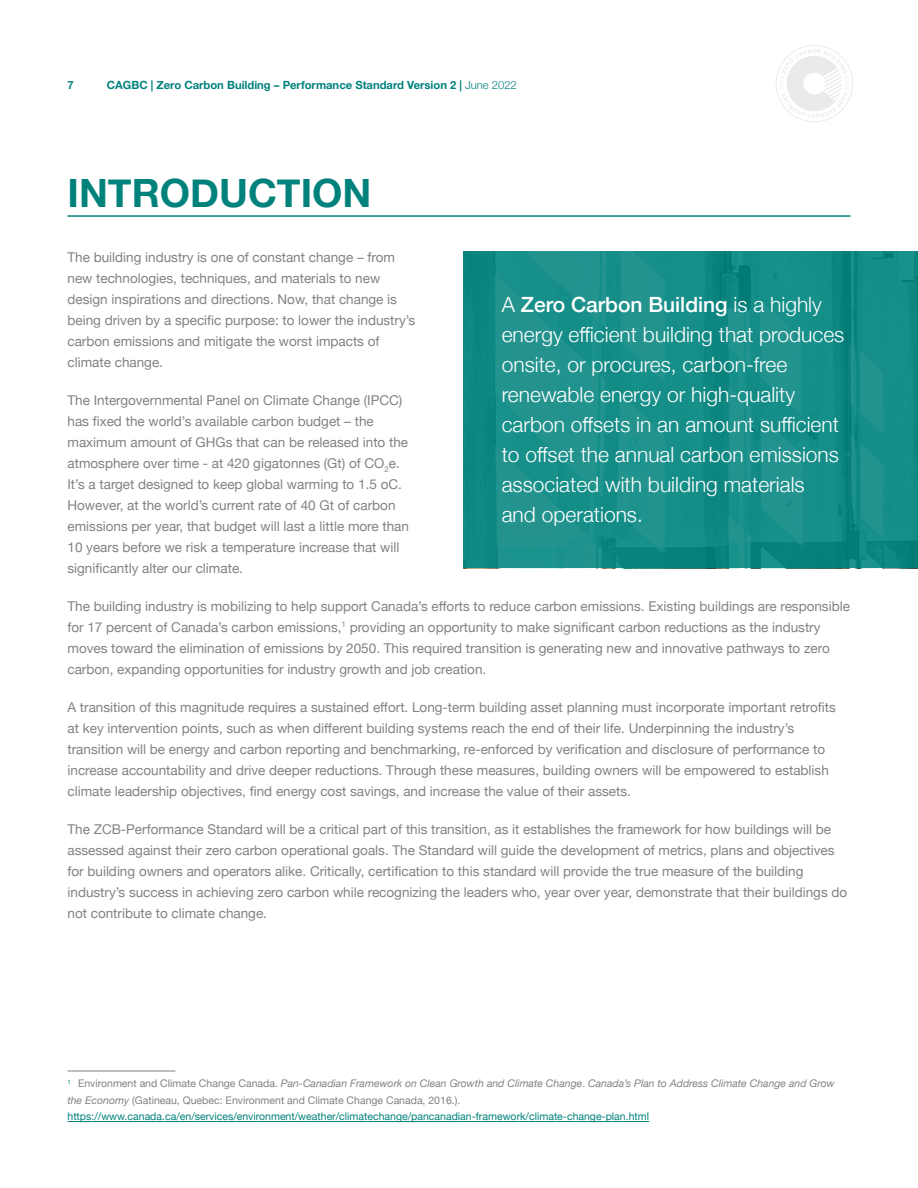
<style>
.page{position:relative;width:918px;height:1188px;background:#fff}
.page>*{position:absolute;margin:0;border:0;box-sizing:border-box;transform-origin:0 0}
.t1{font:700 39px "Helvetica Neue";color:#00827c}
.t2{font:300 21px "Helvetica Neue";color:#fff}
.t3{font:500 21px "Helvetica Neue";color:#fff}
.t4{font:13.5px/21px "Helvetica Neue";color:#808285}
.t5{font:700 11.25px "Helvetica Neue";color:#00827c}
.t6{font:10.5px/16.5px "Helvetica Neue";color:#00827c}
.t7{font:6.15px "Helvetica Neue";color:#00827c}
.s1{font-weight:300}
.s2{color:#808285}
.s3{font-style:italic;color:#808285}
</style>
<div class="page">
<svg style="left:463px;top:251px;width:455px;height:317px;background:#178d88"></svg>
<div style="left:776px;top:45px;width:77px;height:77px;border:1px solid #bebbba;border-radius:50%"></div>
<svg style="left:780px;top:49px;width:69px;height:69px"></svg>
<hr style="left:68px;top:1071px;width:108px;height:1px;background:#808285">
<hr style="left:68px;top:215px;width:782px;height:2px;background:#00827c">
<hr style="left:68px;top:1121px;width:581px;height:1px;background:#00827c">
<p class="t5" style="left:68px;top:76px;width:8px">7</p>
<p class="t5" style="left:107px;top:76px;width:412px">CAGBC | Zero Carbon Building – Performance Standard Version 2 | <span class="s1">June 2022</span></p>
<h1 class="t1" style="left:68px;top:162px;width:306px">INTRODUCTION</h1>
<p class="t4" style="left:68px;top:247px;width:331px">The building industry is one of constant change – from new technologies, techniques, and materials to new design inspirations and directions. Now, that change is</p>
<h3 class="t3" style="left:502px;top:288px;width:322px"><span class="s1">A</span> Zero Carbon Building <span class="s1">is a highly</span></h3>
<p class="t4" style="left:68px;top:310px;width:349px">being driven by a specific purpose: to lower the industry’s</p>
<h3 class="t4" style="left:68px;top:331px;width:314px">carbon emissions and mitigate the worst impacts of</h3>
<h3 class="t2" style="left:502px;top:318px;width:344px">energy efficient building that produces</h3>
<h3 class="t4" style="left:68px;top:352px;width:97px">climate change.</h3>
<h3 class="t2" style="left:502px;top:348px;width:287px">onsite, or procures, carbon-free</h3>
<p class="t4" style="left:68px;top:390px;width:336px">The Intergovernmental Panel on Climate Change (IPCC)</p>
<p class="t2" style="left:502px;top:378px;width:295px">renewable energy or high-quality</p>
<p class="t4" style="left:68px;top:411px;width:308px">has fixed the world’s available carbon budget – the</p>
<h3 class="t2" style="left:502px;top:408px;width:339px">carbon offsets in an amount sufficient</h3>
<p class="t4" style="left:68px;top:432px;width:342px">maximum amount of GHGs that can be released into the</p>
<h3 class="t2" style="left:502px;top:438px;width:339px">to offset the annual carbon emissions</h3>
<p class="t4" style="left:68px;top:453px;width:334px">atmosphere over time - at 420 gigatonnes (Gt) of CO<sub>2</sub>e.</p>
<p class="t4" style="left:67px;top:474px;width:336px">It’s a target designed to keep global warming to 1.5 oC.</p>
<p class="t2" style="left:502px;top:468px;width:304px">associated with building materials</p>
<p class="t4" style="left:67px;top:495px;width:330px">However, at the world’s current rate of 40 Gt of carbon</p>
<h3 class="t2" style="left:502px;top:498px;width:143px">and operations.</h3>
<p class="t4" style="left:67px;top:516px;width:343px">emissions per year, that budget will last a little more than<br>10 years before we risk a temperature increase that will</p>
<p class="t4" style="left:67px;top:558px;width:177px">significantly alter our climate.</p>
<p class="t4" style="left:67px;top:596px;width:784px">The building industry is mobilizing to help support Canada’s efforts to reduce carbon emissions. Existing buildings are responsible for 17 percent of Canada’s carbon emissions,<sup>1</sup> providing an opportunity to make significant carbon reductions as the industry</p>
<p class="t4" style="left:67px;top:638px;width:764px">moves toward the elimination of emissions by 2050. This required transition is generating new and innovative pathways to zero carbon, expanding opportunities for industry growth and job creation.</p>
<p class="t4" style="left:67px;top:697px;width:770px">A transition of this magnitude requires a sustained effort. Long-term building asset planning must incorporate important retrofits at key intervention points, such as when different building systems reach the end of their life. Underpinning the industry’s transition will be energy and carbon reporting and benchmarking, re-enforced by verification and disclosure of performance to</p>
<p class="t4" style="left:67px;top:760px;width:763px">increase accountability and drive deeper reductions. Through these measures, building owners will be empowered to establish</p>
<p class="t4" style="left:67px;top:781px;width:565px">climate leadership objectives, find energy cost savings, and increase the value of their assets.</p>
<p class="t4" style="left:67px;top:819px;width:769px">The ZCB-Performance Standard will be a critical part of this transition, as it establishes the framework for how buildings will be assessed against their zero carbon operational goals. The Standard will guide the development of metrics, plans and objectives</p>
<p class="t4" style="left:67px;top:861px;width:781px">for building owners and operators alike. Critically, certification to this standard will provide the true measure of the building industry’s success in achieving zero carbon while recognizing the leaders who, year over year, demonstrate that their buildings do</p>
<p class="t4" style="left:67px;top:903px;width:201px">not contribute to climate change.</p>
<p class="t7" style="left:68px;top:1077px;width:5px">1</p>
<p class="t6" style="left:68px;top:1076px;width:769px;text-indent:10px"><span class="s2">Environment and Climate Change Canada.</span> <span class="s3">Pan-Canadian Framework on Clean Growth and Climate Change</span><span class="s2">.</span> <span class="s3">Canada’s Plan to Address Climate Change and Grow the Economy</span> <span class="s2">(Gatineau, Quebec: Environment and Climate Change Canada, 2016.). </span>https://www.canada.ca/en/services/environment/weather/climatechange/pancanadian-framework/climate-change-plan.html</p>
</div>
